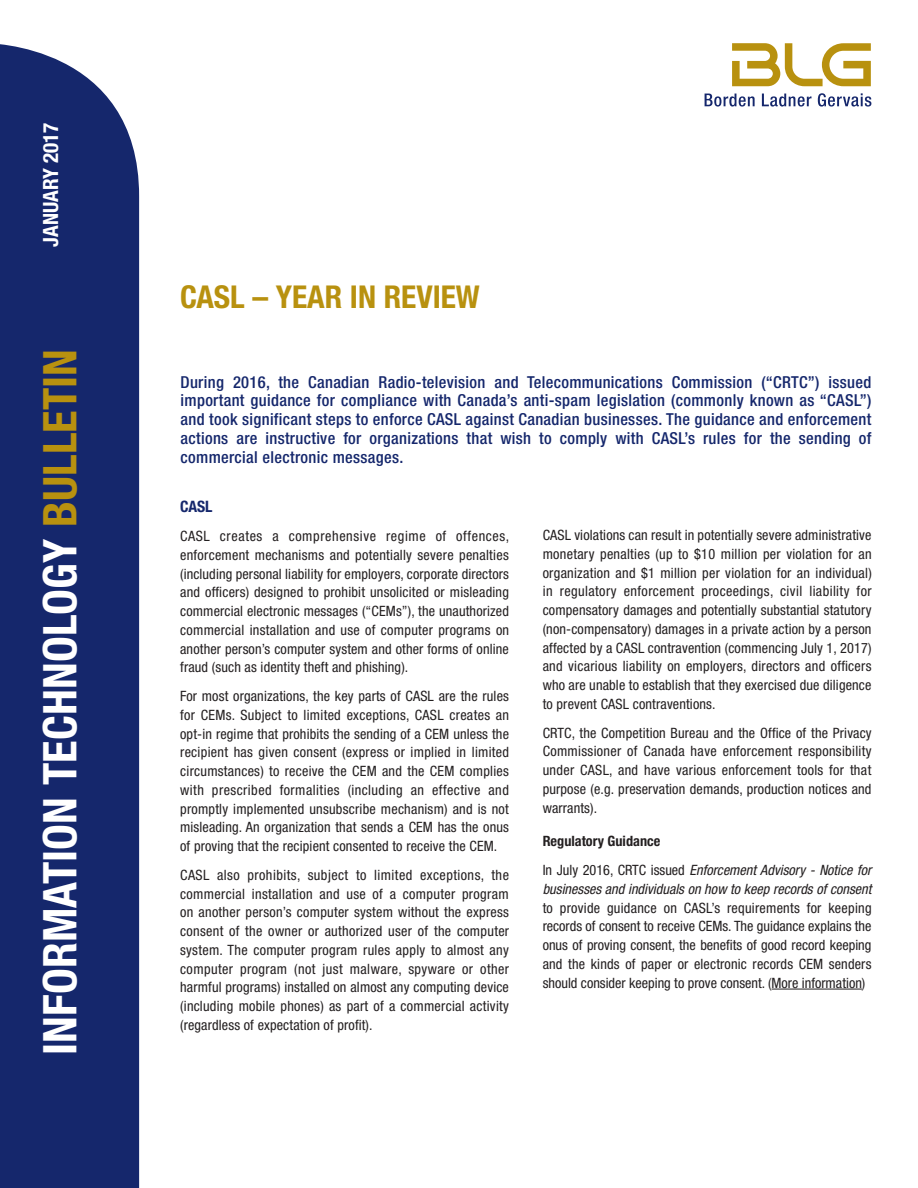
<style>
.page{position:relative;width:918px;height:1188px;background:#fff}
.page>*{position:absolute;margin:0;border:0;box-sizing:border-box;transform-origin:0 0}
.t1{font:700 condensed 46.5px "Helvetica Neue LT Pro";letter-spacing:.005em;color:#fff}
.Headline{font:700 condensed 31.5px "Helvetica Neue LT Pro";color:#b8910f}
.t2{font:700 condensed 21px "Helvetica Neue LT Pro";color:#fff}
.Blue_text_-_Body{font:500 condensed 16.5px/18.8px "Helvetica Neue LT Pro";letter-spacing:.02em;color:#15276c;text-align:justify}
.t3{font:700 condensed 15.75px "Helvetica Neue LT Pro";color:#15276c}
.Body_-__full_justify{font:condensed 14.25px/18.8px "Helvetica Neue LT Pro";letter-spacing:.01em;color:#231f20;text-align:justify}
.Ti_2{font:700 condensed 14.25px "Helvetica Neue LT Pro";color:#231f20}
.s1{color:#b8910f}
.s2{font-style:italic}
</style>
<div class="page">
<div style="left:0;top:44px;width:139px;height:1144px;background:#15276c"></div>
<svg style="left:705px;top:94px;width:50px;height:13px"></svg>
<svg style="left:762px;top:94px;width:50px;height:13px"></svg>
<svg style="left:818px;top:93px;width:53px;height:14px"></svg>
<svg style="left:732px;top:43px;width:139px;height:43px"></svg>
<hr style="left:772px;top:989px;width:90px;height:1px;background:#231f20">
<p class="t2" style="left:38px;top:247px;width:126px;rotate:-90deg">JANUARY 2017</p>
<p class="t1" style="left:32px;top:1055px;width:707px;rotate:-90deg">INFORMATION TECHNOLOGY <span class="s1">BULLETIN</span></p>
<p class="Headline" style="left:180px;top:278px;width:301px">CASL – YEAR IN REVIEW</p>
<p class="Blue_text_-_Body" style="left:181px;top:372px;width:692px">During 2016, the Canadian Radio-television and Telecommunications Commission (“CRTC”) issued important guidance for compliance with Canada’s anti-spam legislation (commonly known as “CASL”) and took significant steps to enforce CASL against Canadian businesses. The guidance and enforcement actions are instructive for organizations that wish to comply with CASL’s rules for the sending of commercial electronic messages.</p>
<p class="t3" style="left:180px;top:497px;width:34px">CASL</p>
<p class="Body_-__full_justify" style="left:180px;top:527px;width:331px">CASL creates a comprehensive regime of offences, enforcement mechanisms and potentially severe penalties (including personal liability for employers, corporate directors and officers) designed to prohibit unsolicited or misleading commercial electronic messages (“CEMs”), the unauthorized commercial installation and use of computer programs on another person’s computer system and other forms of online fraud (such as identity theft and phishing).</p>
<p class="Body_-__full_justify" style="left:180px;top:687px;width:330px">For most organizations, the key parts of CASL are the rules for CEMs. Subject to limited exceptions, CASL creates an opt-in regime that prohibits the sending of a CEM unless the recipient has given consent (express or implied in limited circumstances) to receive the CEM and the CEM complies with prescribed formalities (including an effective and promptly implemented unsubscribe mechanism) and is not misleading. An organization that sends a CEM has the onus of proving that the recipient consented to receive the CEM.</p>
<p class="Body_-__full_justify" style="left:180px;top:865px;width:331px">CASL also prohibits, subject to limited exceptions, the commercial installation and use of a computer program on another person’s computer system without the express consent of the owner or authorized user of the computer system. The computer program rules apply to almost any computer program (not just malware, spyware or other harmful programs) installed on almost any computing device (including mobile phones) as part of a commercial activity (regardless of expectation of profit).</p>
<p class="Body_-__full_justify" style="left:543px;top:526px;width:331px">CASL violations can result in potentially severe administrative monetary penalties (up to $10 million per violation for an organization and $1 million per violation for an individual) in regulatory enforcement proceedings, civil liability for compensatory damages and potentially substantial statutory (non-compensatory) damages in a private action by a person affected by a CASL contravention (commencing July 1, 2017) and vicarious liability on employers, directors and officers who are unable to establish that they exercised due diligence to prevent CASL contraventions.</p>
<p class="Body_-__full_justify" style="left:543px;top:723px;width:330px">CRTC, the Competition Bureau and the Office of the Privacy Commissioner of Canada have enforcement responsibility under CASL, and have various enforcement tools for that purpose (e.g. preservation demands, production notices and warrants).</p>
<p class="Ti_2" style="left:543px;top:833px;width:119px">Regulatory Guidance</p>
<p class="Body_-__full_justify" style="left:543px;top:861px;width:330px">In July 2016, CRTC issued <span class="s2">Enforcement Advisory - Notice for businesses and individuals on how to keep records of consent </span>to provide guidance on CASL’s requirements for keeping records of consent to receive CEMs. The guidance explains the onus of proving consent, the benefits of good record keeping and the kinds of paper or electronic records CEM senders should consider keeping to prove consent. (More information)</p>
</div>
